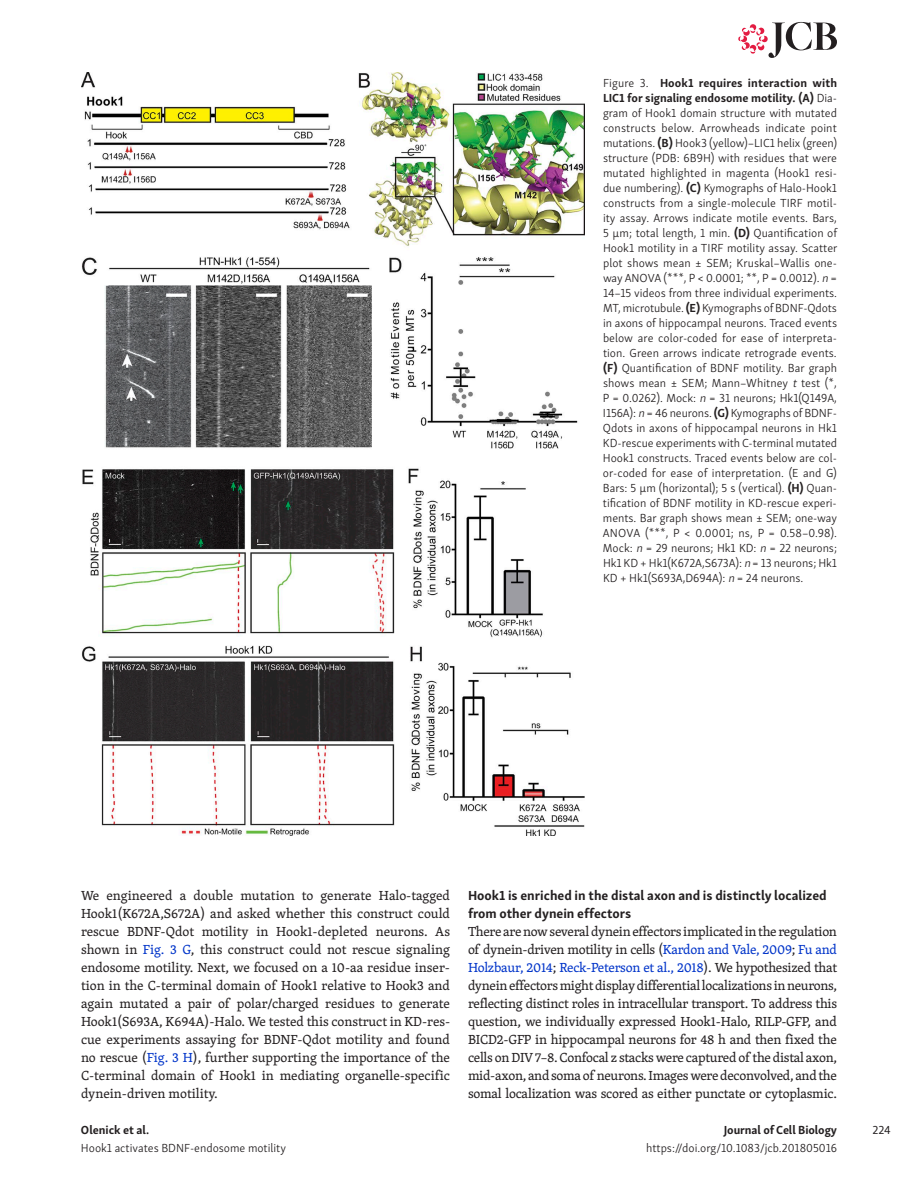
<style>
.page{position:relative;width:918px;height:1188px;background:#fff}
.page>*{position:absolute;margin:0;border:0;box-sizing:border-box;transform-origin:0 0}
.t1{font:13.5px/18px "Skolar PE";letter-spacing:-.015em;color:#231f20;text-align:justify}
.t2{font:700 13.5px/18px "Skolar Sans PE";color:#231f20}
.t3{font:300 12px/15px "Skolar Sans PE";color:#231f20;text-align:justify}
.t4{font:700 12px "Skolar Sans PE";letter-spacing:-.005em;color:#231f20}
.t5{font:12px "Skolar Sans PE";color:#231f20}
.s1{font-weight:700}
.s2{font-style:italic}
.s3{color:#0034c9}
</style>
<div class="page">
<svg style="left:738px;top:22px;width:99px;height:36px"></svg>
<img style="left:81px;top:72px;width:504px;height:764px">
<p class="t3" style="left:603px;top:75px;width:236px">Figure 3. <span class="s1">Hook1 requires interaction with LIC1 for signaling endosome motility. (A)</span> Dia&shy;gram of Hook1 domain structure with mutated constructs below. Arrowheads indicate point mutations. <span class="s1">(B)</span> Hook3 (yellow)–LIC1 helix (green) structure (PDB: 6B9H) with residues that were mutated highlighted in magenta (Hook1 resi&shy;due numbering). <span class="s1">(C)</span> Kymographs of Halo-Hook1 constructs from a single-molecule TIRF motil&shy;ity assay. Arrows indicate motile events. Bars, 5 µm; total length, 1 min. <span class="s1">(D)</span> Quantification of Hook1 motility in a TIRF motility assay. Scatter plot shows mean ± SEM; Kruskal–Wallis one&shy;way ANOVA (***, P &lt; 0.0001; **, P = 0.0012). <span class="s2">n</span> = 14–15 videos from three individual experiments.<br>MT, microtubule. <span class="s1">(E)</span> Kymographs of BDNF-Qdots in axons of hippocampal neurons. Traced events below are color-coded for ease of interpreta&shy;tion. Green arrows indicate retrograde events. <span class="s1">(F)</span> Quantification of BDNF motility. Bar graph shows mean ± SEM; Mann–Whitney <span class="s2">t</span> test (*, P = 0.0262). Mock: <span class="s2">n</span> = 31 neurons; Hk1(Q149A, I156A): <span class="s2">n</span> = 46 neurons. <span class="s1">(G)</span> Kymographs of BDNF-Qdots in axons of hippocampal neurons in Hk1<br>KD-rescue experiments with C-terminal mutated Hook1 constructs. Traced events below are col&shy;or-coded for ease of interpretation. (E and G)<br>Bars: 5 µm (horizontal); 5 s (vertical). <span class="s1">(H)</span> Quan&shy;tification of BDNF motility in KD-rescue experi&shy;ments. Bar graph shows mean ± SEM; one-way ANOVA (***, P &lt; 0.0001; ns, P = 0.58–0.98).<br>Mock: <span class="s2">n</span> = 29 neurons; Hk1 KD: <span class="s2">n</span> = 22 neurons; Hk1 KD + Hk1(K672A,S673A): <span class="s2">n</span> = 13 neurons; Hk1<br>KD + Hk1(S693A,D694A): <span class="s2">n</span> = 24 neurons.</p>
<p class="t1" style="left:81px;top:886px;width:371px">We engineered a double mutation to generate Halo-tagged Hook1(K672A,S672A) and asked whether this construct could rescue BDNF-Qdot motility in Hook1-depleted neurons. As shown in <span class="s3">Fig. 3 G</span>, this construct could not rescue signaling endosome motility. Next, we focused on a 10-aa residue inser&shy;tion in the C-terminal domain of Hook1 relative to Hook3 and again mutated a pair of polar/charged residues to generate Hook1(S693A, K694A)-Halo. We tested this construct in KD-res&shy;cue experiments assaying for BDNF-Qdot motility and found no rescue (<span class="s3">Fig. 3 H</span>), further supporting the importance of the C-terminal domain of Hook1 in mediating organelle-specific dynein-driven motility.</p>
<p class="t2" style="left:468px;top:885px;width:360px">Hook1 is enriched in the distal axon and is distinctly localized from other dynein effectors</p>
<p class="t1" style="left:468px;top:922px;width:371px">There are now several dynein effectors implicated in the regulation of dynein-driven motility in cells (<span class="s3">Kardon and Vale, 2009</span>; <span class="s3">Fu and Holzbaur, 2014</span>; <span class="s3">Reck-Peterson et al., 2018</span>). We hypothesized that dynein effectors might display differential localizations in neurons, reflecting distinct roles in intracellular transport. To address this question, we individually expressed Hook1-Halo, RILP-GFP, and BICD2-GFP in hippocampal neurons for 48 h and then fixed the cells on DIV 7–8. Confocal z stacks were captured of the distal axon, mid-axon, and soma of neurons. Images were deconvolved, and the somal localization was scored as either punctate or cytoplasmic.</p>
<p class="t4" style="left:81px;top:1120px;width:70px">Olenick et al.</p>
<p class="t3" style="left:81px;top:1140px;width:207px">Hook1 activates BDNF-endosome motility</p>
<p class="t4" style="left:724px;top:1120px;width:115px">Journal of Cell Biology</p>
<p class="t3" style="left:646px;top:1140px;width:192px">https://doi.org/10.1083/jcb.201805016</p>
<p class="t5" style="left:872px;top:1121px;width:20px">224</p>
</div>
